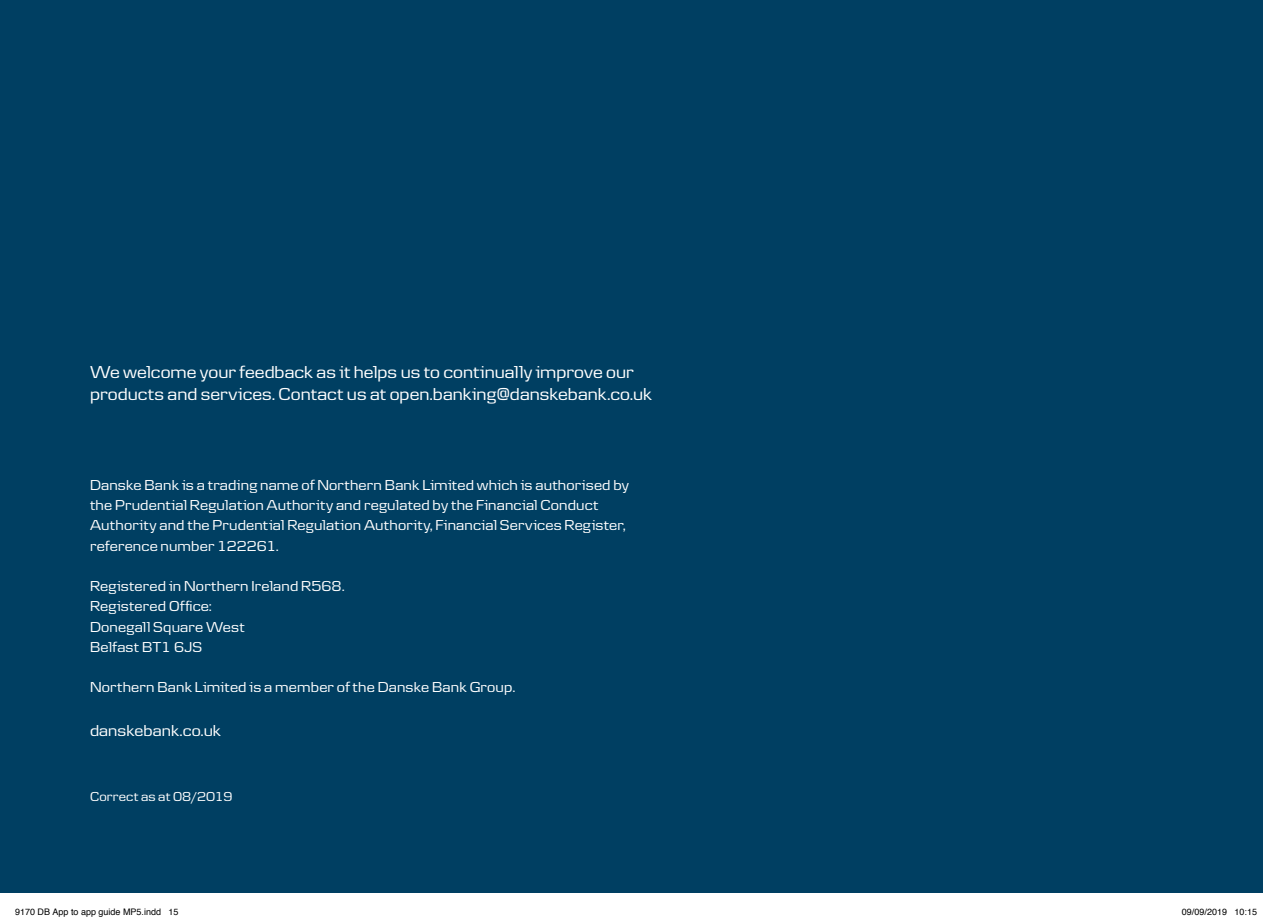
<style>
.page{position:relative;width:1263px;height:920px;background:#fff}
.page>*{position:absolute;margin:0;border:0;box-sizing:border-box;transform-origin:0 0}
.Copy_9_5_13_pt{font:18px/22.5px "Danske Headline";letter-spacing:.005em;color:#fff}
.Copy_9_5_13_pt-2{font:16.5px "Danske Headline";letter-spacing:.005em;color:#fff}
.Copy_9_5_13_pt-3{font:15px/20.2px "Danske Headline";letter-spacing:.01em;color:#fff}
.Copy_9_5_13_pt-4{font:13.5px "Danske Headline";letter-spacing:.01em;color:#fff}
.t1{font:9px "Helvetica";color:#000}
</style>
<div class="page">
<div style="left:0;top:0;width:1263px;height:893px;background:#003f62"></div>
<p class="Copy_9_5_13_pt" style="left:90px;top:360px;width:563px">We welcome your feedback as it helps us to continually improve our products and services. Contact us at open.banking@danskebank.co.uk</p>
<p class="Copy_9_5_13_pt-3" style="left:90px;top:474px;width:541px">Danske Bank is a trading name of Northern Bank Limited which is authorised by the Prudential Regulation Authority and regulated by the Financial Conduct Authority and the Prudential Regulation Authority, Financial Services Register, reference number 122261.</p>
<p class="Copy_9_5_13_pt-3" style="left:90px;top:576px;width:256px">Registered in Northern Ireland R568.</p>
<p class="Copy_9_5_13_pt-3" style="left:90px;top:596px;width:123px">Registered Office:</p>
<p class="Copy_9_5_13_pt-3" style="left:90px;top:616px;width:156px">Donegall Square West</p>
<p class="Copy_9_5_13_pt-3" style="left:90px;top:636px;width:114px">Belfast BT1 6JS</p>
<p class="Copy_9_5_13_pt-3" style="left:90px;top:677px;width:426px">Northern Bank Limited is a member of the Danske Bank Group.</p>
<p class="Copy_9_5_13_pt-2" style="left:90px;top:721px;width:133px">danskebank.co.uk</p>
<p class="Copy_9_5_13_pt-4" style="left:90px;top:789px;width:144px">Correct as at 08/2019</p>
<p class="t1" style="left:15px;top:905px;width:165px">9170 DB App to app guide MP5.indd 15</p>
<p class="t1" style="left:1182px;top:905px;width:77px">09/09/2019 10:15</p>
</div>
